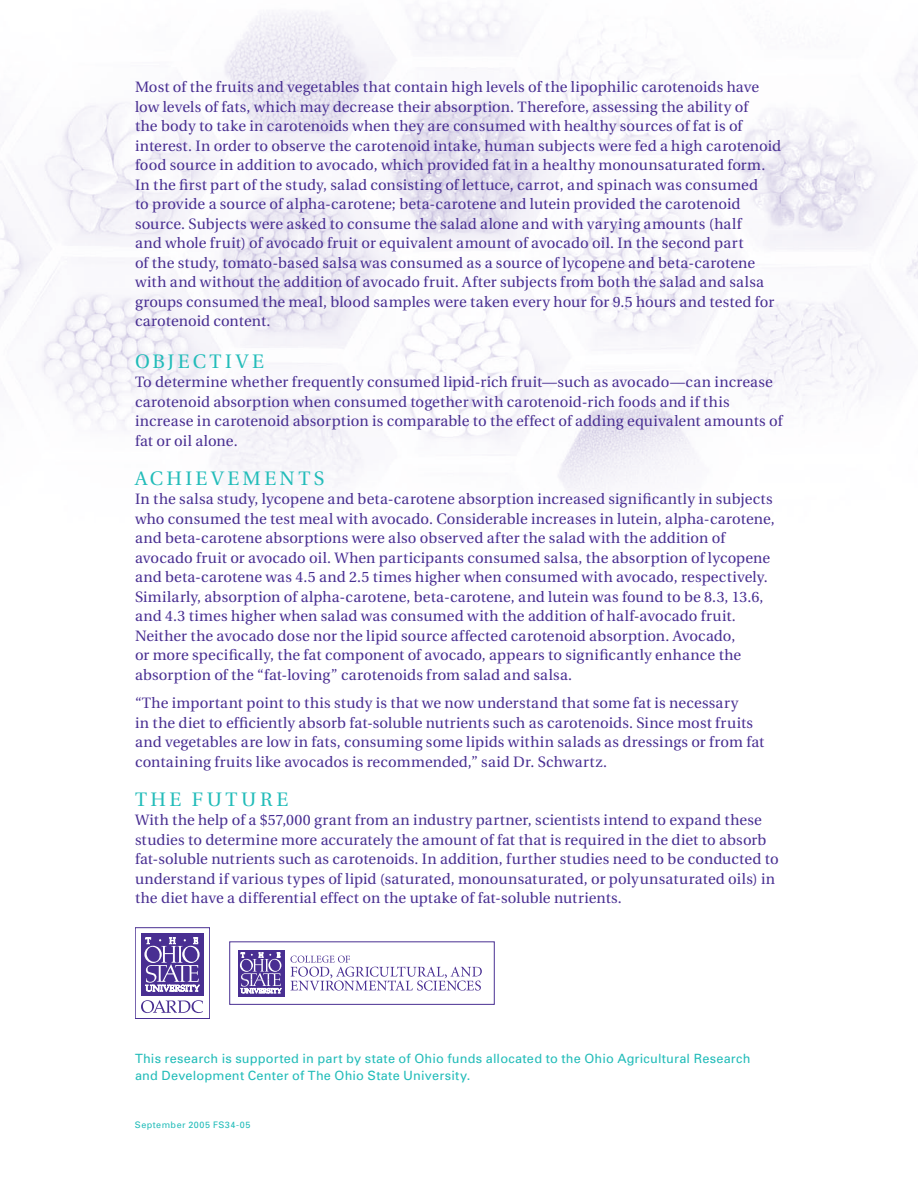
<style>
.page{position:relative;width:918px;height:1188px;background:#fff}
.page>*{position:absolute;margin:0;border:0;box-sizing:border-box;transform-origin:0 0}
.t1{font:19.5px "Utopia";letter-spacing:.175em;color:#22bcb9}
.t2{font:15px/19.5px "Utopia";letter-spacing:.01em;color:#492f92}
.t3{font:12.75px/16.5px "Univers";letter-spacing:.015em;color:#22bcb9}
.t4{font:9px "Univers";letter-spacing:.05em;color:#22bcb9}
</style>
<div class="page">
<img style="left:0;top:6px;width:918px;height:490px">
<div style="left:135px;top:927px;width:75px;height:92px;border:1px solid #492f92"></div>
<div style="left:141px;top:934px;width:63px;height:62px;background:#492f92"></div>
<svg style="left:144px;top:938px;width:56px;height:53px"></svg>
<svg style="left:141px;top:1000px;width:62px;height:13px"></svg>
<div style="left:230px;top:942px;width:265px;height:63px;border:1px solid #492f92"></div>
<svg style="left:238px;top:950px;width:46px;height:47px"></svg>
<svg style="left:240px;top:953px;width:41px;height:40px"></svg>
<svg style="left:290px;top:956px;width:192px;height:35px"></svg>
<p class="t2" style="left:135px;top:78px;width:648px">Most of the fruits and vegetables that contain high levels of the lipophilic carotenoids have low levels of fats, which may decrease their absorption. Therefore, assessing the ability of<br>the body to take in carotenoids when they are consumed with healthy sources of fat is of interest. In order to observe the carotenoid intake, human subjects were fed a high carotenoid food source in addition to avocado, which provided fat in a healthy monounsaturated form.<br>In the first part of the study, salad consisting of lettuce, carrot, and spinach was consumed<br>to provide a source of alpha-carotene; beta-carotene and lutein provided the carotenoid source. Subjects were asked to consume the salad alone and with varying amounts (half<br>and whole fruit) of avocado fruit or equivalent amount of avocado oil. In the second part<br>of the study, tomato-based salsa was consumed as a source of lycopene and beta-carotene with and without the addition of avocado fruit. After subjects from both the salad and salsa groups consumed the meal, blood samples were taken every hour for 9.5 hours and tested for carotenoid content.</p>
<h1 class="t1" style="left:135px;top:351px;width:131px">OBJECTIVE</h1>
<p class="t2" style="left:135px;top:373px;width:649px">To determine whether frequently consumed lipid-rich fruit—such as avocado—can increase carotenoid absorption when consumed together with carotenoid-rich foods and if this increase in carotenoid absorption is comparable to the effect of adding equivalent amounts of fat or oil alone.</p>
<h1 class="t1" style="left:135px;top:468px;width:191px">ACHIEVEMENTS</h1>
<p class="t2" style="left:135px;top:490px;width:641px">In the salsa study, lycopene and beta-carotene absorption increased significantly in subjects who consumed the test meal with avocado. Considerable increases in lutein, alpha-carotene, and beta-carotene absorptions were also observed after the salad with the addition of avocado fruit or avocado oil. When participants consumed salsa, the absorption of lycopene and beta-carotene was 4.5 and 2.5 times higher when consumed with avocado, respectively.<br>Similarly, absorption of alpha-carotene, beta-carotene, and lutein was found to be 8.3, 13.6, and 4.3 times higher when salad was consumed with the addition of half-avocado fruit.<br>Neither the avocado dose nor the lipid source affected carotenoid absorption. Avocado,<br>or more specifically, the fat component of avocado, appears to significantly enhance the absorption of the “fat-loving” carotenoids from salad and salsa.</p>
<p class="t2" style="left:135px;top:694px;width:631px">“The important point to this study is that we now understand that some fat is necessary<br>in the diet to efficiently absorb fat-soluble nutrients such as carotenoids. Since most fruits and vegetables are low in fats, consuming some lipids within salads as dressings or from fat containing fruits like avocados is recommended,” said Dr. Schwartz.</p>
<h1 class="t1" style="left:135px;top:789px;width:155px">THE FUTURE</h1>
<p class="t2" style="left:135px;top:811px;width:645px">With the help of a $57,000 grant from an industry partner, scientists intend to expand these studies to determine more accurately the amount of fat that is required in the diet to absorb fat-soluble nutrients such as carotenoids. In addition, further studies need to be conducted to understand if various types of lipid (saturated, monounsaturated, or polyunsaturated oils) in the diet have a differential effect on the uptake of fat-soluble nutrients.</p>
<p class="t3" style="left:135px;top:1050px;width:617px">This research is supported in part by state of Ohio funds allocated to the Ohio Agricultural Research and Development Center of The Ohio State University.</p>
<p class="t4" style="left:135px;top:1119px;width:117px">September 2005 FS34-05</p>
</div>
